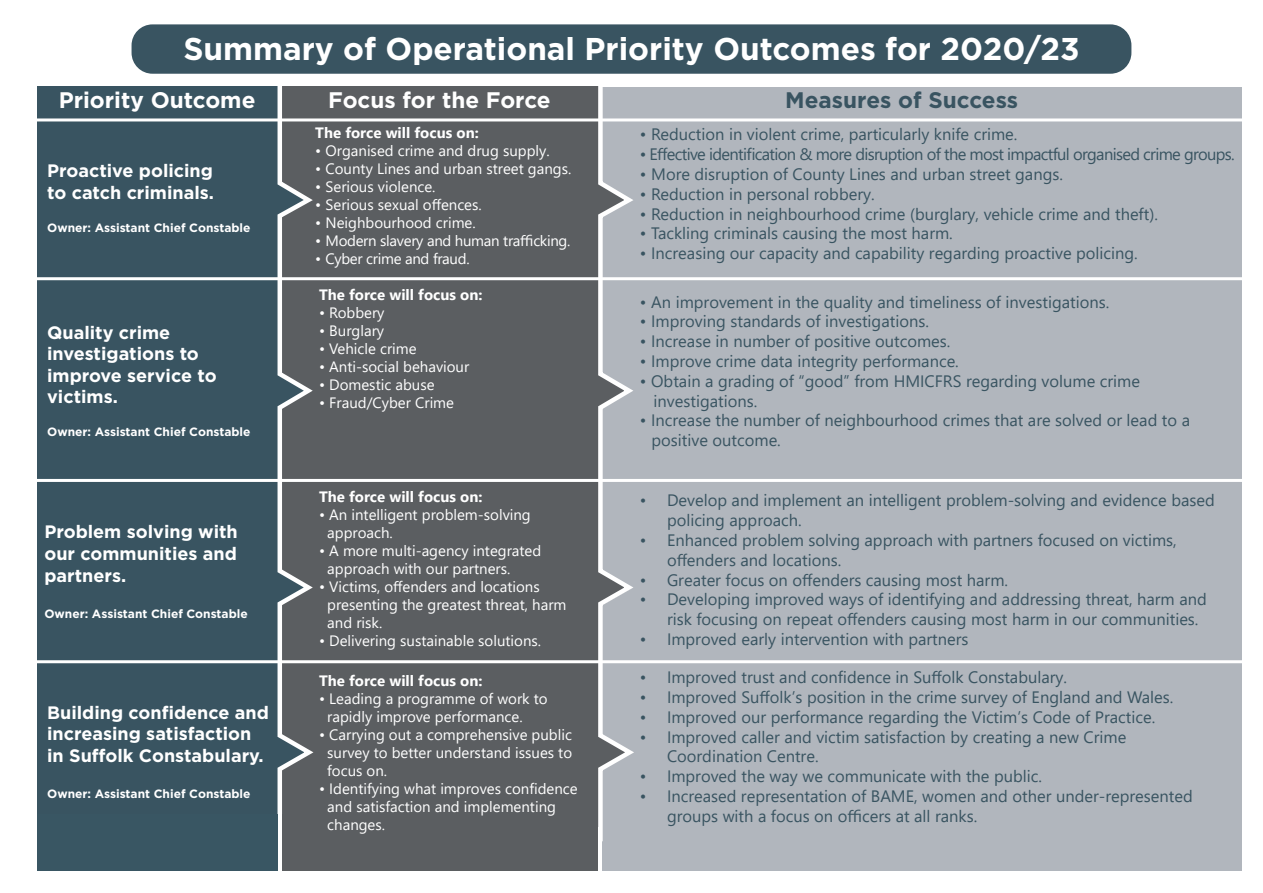
<style>
.page{position:relative;width:1263px;height:893px;background:#fff}
.page>*{position:absolute;margin:0;border:0;box-sizing:border-box;transform-origin:0 0}
.t1{font:700 31.5px "Gotham";color:#fff}
.t2{font:700 22.5px "Gotham";color:#fff}
.t3{font:700 22.5px "Gotham";color:#395461}
.t4{font:700 18px/21.6px "Gotham";color:#fff}
.t5{font:16.5px/19.8px "Segoe UI";color:#395461}
.t6{font:16.5px "Segoe UI";letter-spacing:-.04em;color:#395461}
.t7{font:15px/18px "Segoe UI";color:#fff}
.t8{font:700 15px "Segoe UI";color:#fff}
.t9{font:15px "Segoe UI";letter-spacing:-.02em;color:#fff}
.t10{font:700 12px "Gotham";color:#fff}
</style>
<div class="page">
<div style="left:132px;top:24px;width:999px;height:50px;background:#395461;border-radius:21px"></div>
<div style="left:37px;top:86px;width:245px;height:742px;background:#395461"></div>
<div style="left:600px;top:87px;width:642px;height:740px;background:#b1b6bd"></div>
<div style="left:603px;top:814px;width:639px;height:57px;background:#b1b6bd"></div>
<svg style="left:275px;top:86px;width:364px;height:760px;background:#666a6d"></svg>
<div style="left:37px;top:814px;width:241px;height:57px;background:#395663"></div>
<div style="left:282px;top:814px;width:316px;height:57px;background:#5b5e61"></div>
<hr style="left:27px;top:277px;width:1227px;height:3px;background:#fff">
<hr style="left:26px;top:479px;width:1228px;height:3px;background:#fff">
<hr style="left:27px;top:660px;width:1227px;height:3px;background:#fff">
<hr style="left:27px;top:118px;width:1227px;height:3px;background:#fff">
<p class="t1" style="left:183px;top:28px;width:898px">Summary of Operational Priority Outcomes for 2020/23</p>
<p class="t2" style="left:59px;top:85px;width:198px">Priority Outcome</p>
<p class="t2" style="left:328px;top:85px;width:224px">Focus for the Force</p>
<p class="t3" style="left:785px;top:85px;width:234px">Measures of Success</p>
<p class="t4" style="left:47px;top:160px;width:168px">Proactive policing to catch criminals.</p>
<p class="t10" style="left:47px;top:220px;width:205px">Owner: Assistant Chief Constable</p>
<p class="t4" style="left:47px;top:321px;width:171px">Quality crime investigations to improve service to victims.</p>
<p class="t10" style="left:47px;top:424px;width:205px">Owner: Assistant Chief Constable</p>
<p class="t4" style="left:44px;top:521px;width:195px;text-align:justify">Problem solving with our communities and partners.</p>
<p class="t10" style="left:44px;top:605px;width:205px">Owner: Assistant Chief Constable</p>
<p class="t4" style="left:47px;top:701px;width:223px">Building confidence and increasing satisfaction in Suffolk Constabulary.</p>
<p class="t10" style="left:47px;top:786px;width:205px">Owner: Assistant Chief Constable</p>
<p class="t8" style="left:315px;top:118px;width:165px">The force will focus on:</p>
<p class="t7" style="left:315px;top:140px;width:236px">• Organised crime and drug supply.</p>
<p class="t7" style="left:315px;top:158px;width:258px">• County Lines and urban street gangs.</p>
<p class="t7" style="left:315px;top:176px;width:122px">• Serious violence.</p>
<p class="t7" style="left:315px;top:194px;width:168px">• Serious sexual offences.</p>
<p class="t7" style="left:315px;top:212px;width:162px">• Neighbourhood crime.</p>
<p class="t9" style="left:315px;top:226px;width:257px">• Modern slavery and human trafficking.</p>
<p class="t9" style="left:315px;top:244px;width:156px">• Cyber crime and fraud.</p>
<p class="t8" style="left:319px;top:281px;width:165px">The force will focus on:</p>
<p class="t7" style="left:319px;top:303px;width:67px">• Robbery</p>
<p class="t7" style="left:319px;top:321px;width:67px">• Burglary</p>
<p class="t7" style="left:319px;top:339px;width:99px">• Vehicle crime</p>
<p class="t7" style="left:319px;top:357px;width:152px">• Anti-social behaviour</p>
<p class="t7" style="left:319px;top:375px;width:117px">• Domestic abuse</p>
<p class="t7" style="left:319px;top:393px;width:136px">• Fraud/Cyber Crime</p>
<p class="t8" style="left:319px;top:483px;width:165px">The force will focus on:</p>
<p class="t7" style="left:327px;top:504px;width:205px;text-indent:-8px">• An intelligent problem-solving approach.</p>
<p class="t7" style="left:327px;top:540px;width:216px;text-indent:-8px">• A more multi-agency integrated approach with our partners.</p>
<p class="t7" style="left:327px;top:576px;width:241px;text-indent:-8px">• Victims, offenders and locations presenting the greatest threat, harm and risk.</p>
<p class="t7" style="left:319px;top:630px;width:224px">• Delivering sustainable solutions.</p>
<p class="t8" style="left:319px;top:667px;width:165px">The force will focus on:</p>
<p class="t7" style="left:327px;top:689px;width:222px;text-indent:-8px">• Leading a programme of work to rapidly improve performance.</p>
<p class="t7" style="left:327px;top:725px;width:246px;text-align:justify;text-indent:-8px">• Carrying out a comprehensive public survey to better understand issues to focus on.</p>
<p class="t7" style="left:327px;top:779px;width:252px;text-indent:-8px">• Identifying what improves confidence and satisfaction and implementing changes.</p>
<p class="t5" style="left:640px;top:123px;width:379px">• Reduction in violent crime, particularly knife crime.</p>
<p class="t6" style="left:640px;top:139px;width:596px">• Effective identification &amp; more disruption of the most impactful organised crime groups.</p>
<p class="t5" style="left:640px;top:163px;width:424px">• More disruption of County Lines and urban street gangs.</p>
<p class="t5" style="left:640px;top:182px;width:236px">• Reduction in personal robbery.</p>
<p class="t5" style="left:640px;top:202px;width:519px">• Reduction in neighbourhood crime (burglary, vehicle crime and theft).</p>
<p class="t5" style="left:640px;top:222px;width:314px">• Tackling criminals causing the most harm.</p>
<p class="t5" style="left:640px;top:242px;width:499px">• Increasing our capacity and capability regarding proactive policing.</p>
<p class="t5" style="left:640px;top:290px;width:471px">• An improvement in the quality and timeliness of investigations.</p>
<p class="t5" style="left:640px;top:310px;width:290px">• Improving standards of investigations.</p>
<p class="t5" style="left:640px;top:330px;width:312px">• Increase in number of positive outcomes.</p>
<p class="t5" style="left:640px;top:350px;width:320px">• Improve crime data integrity performance.</p>
<p class="t5" style="left:653px;top:370px;width:488px;text-indent:-14px">• Obtain a grading of “good” from HMICFRS regarding volume crime investigations.</p>
<p class="t5" style="left:651px;top:409px;width:540px;text-indent:-12px">• Increase the number of neighbourhood crimes that are solved or lead to a positive outcome.</p>
<p class="t5" style="left:667px;top:489px;width:549px;text-indent:-27px">• Develop and implement an intelligent problem-solving and evidence based policing approach.</p>
<p class="t5" style="left:667px;top:529px;width:511px;text-indent:-27px">• Enhanced problem solving approach with partners focused on victims, offenders and locations.</p>
<p class="t5" style="left:640px;top:568px;width:370px">• Greater focus on offenders causing most harm.</p>
<p class="t5" style="left:667px;top:588px;width:541px;text-indent:-27px">• Developing improved ways of identifying and addressing threat, harm and risk focusing on repeat offenders causing most harm in our communities.</p>
<p class="t5" style="left:640px;top:628px;width:330px">• Improved early intervention with partners</p>
<p class="t5" style="left:640px;top:666px;width:429px">• Improved trust and confidence in Suffolk Constabulary.</p>
<p class="t5" style="left:640px;top:686px;width:535px">• Improved Suffolk’s position in the crime survey of England and Wales.</p>
<p class="t5" style="left:640px;top:705px;width:517px">• Improved our performance regarding the Victim’s Code of Practice.</p>
<p class="t5" style="left:667px;top:725px;width:461px;text-indent:-27px">• Improved caller and victim satisfaction by creating a new Crime<br>Coordination Centre.</p>
<p class="t5" style="left:640px;top:765px;width:404px">• Improved the way we communicate with the public.</p>
<p class="t5" style="left:667px;top:785px;width:527px;text-indent:-27px">• Increased representation of BAME, women and other under-represented groups with a focus on officers at all ranks.</p>
</div>
